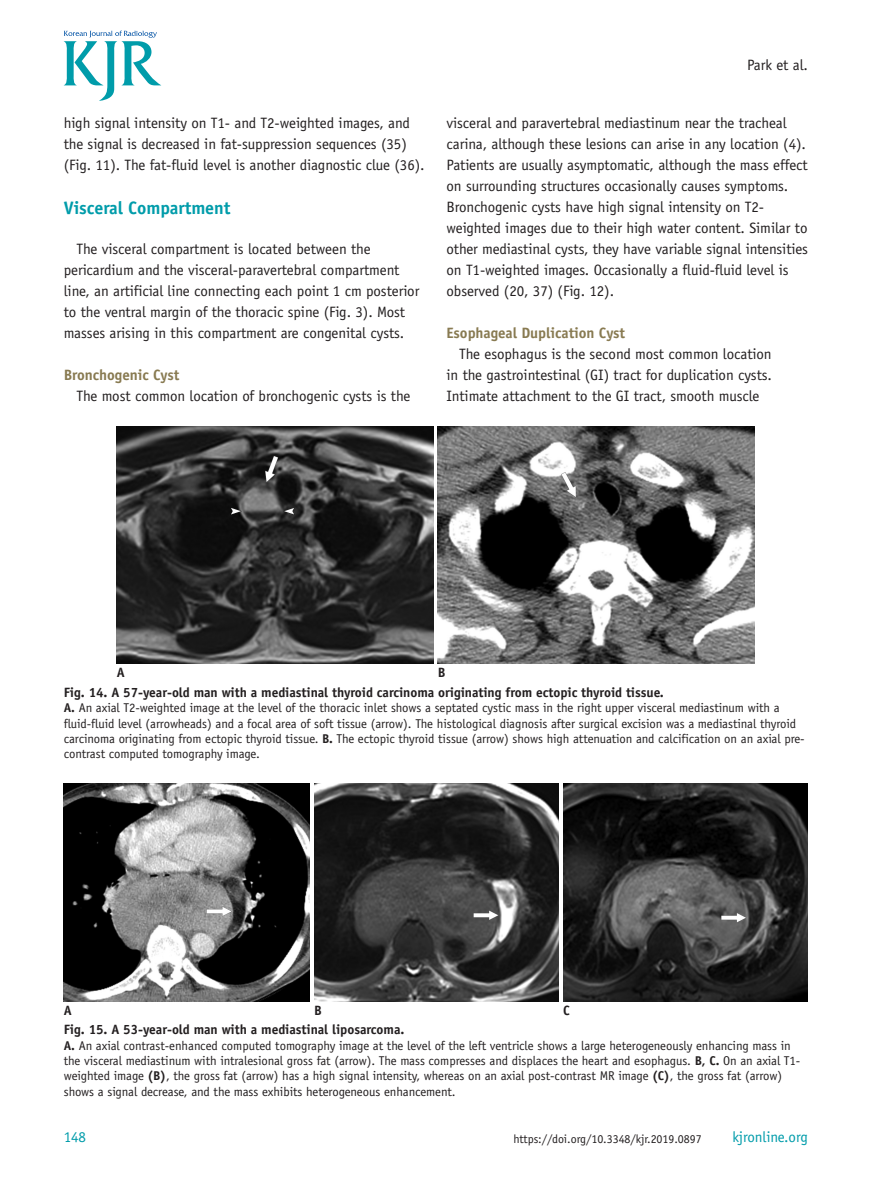
<style>
.page{position:relative;width:893px;height:1191px;background:#fff}
.page>*{position:absolute;margin:0;border:0;box-sizing:border-box;transform-origin:0 0}
.t1{font:700 18px "Officina Sans Std";letter-spacing:-.005em;color:#009caa}
.t2{font:15px/21px "Officina Sans Std";letter-spacing:-.005em;color:#231f20}
.t3{font:700 15px "Officina Sans Std";letter-spacing:-.005em;color:#887a51}
.t4{font:15px "Officina Sans Std";letter-spacing:-.005em;color:#009caa}
.t5{font:700 13.5px "Officina Sans Std";letter-spacing:-.005em;color:#231f20}
.t6{font:12.75px/15.3px "Officina Sans Std";letter-spacing:-.005em;color:#231f20}
.t7{font:12px "Officina Sans Std";letter-spacing:-.005em;color:#231f20}
.s1{font-weight:700}
</style>
<div class="page">
<svg style="left:64px;top:31px;width:97px;height:70px"></svg>
<img style="left:117px;top:426px;width:317px;height:238px">
<img style="left:438px;top:426px;width:317px;height:238px">
<img style="left:64px;top:783px;width:246px;height:218px">
<img style="left:314px;top:783px;width:245px;height:218px">
<img style="left:563px;top:783px;width:245px;height:218px">
<p class="t2" style="left:64px;top:112px;width:362px">high signal intensity on T1- and T2-weighted images, and the signal is decreased in fat-suppression sequences (35) (Fig. 11). The fat-fluid level is another diagnostic clue (36).</p>
<p class="t1" style="left:64px;top:197px;width:168px">Visceral Compartment</p>
<p class="t2" style="left:64px;top:238px;width:357px;text-indent:13px">The visceral compartment is located between the pericardium and the visceral-paravertebral compartment line, an artificial line connecting each point 1 cm posterior to the ventral margin of the thoracic spine (Fig. 3). Most masses arising in this compartment are congenital cysts.</p>
<p class="t3" style="left:64px;top:365px;width:117px">Bronchogenic Cyst</p>
<p class="t2" style="left:77px;top:385px;width:335px">The most common location of bronchogenic cysts is the</p>
<p class="t2" style="left:747px;top:54px;width:62px">Park et al.</p>
<p class="t2" style="left:446px;top:112px;width:363px">visceral and paravertebral mediastinum near the tracheal carina, although these lesions can arise in any location (4).<br>Patients are usually asymptomatic, although the mass effect on surrounding structures occasionally causes symptoms.<br>Bronchogenic cysts have high signal intensity on T2- weighted images due to their high water content. Similar to other mediastinal cysts, they have variable signal intensities on T1-weighted images. Occasionally a fluid-fluid level is observed (20, 37) (Fig. 12).</p>
<p class="t3" style="left:446px;top:323px;width:180px">Esophageal Duplication Cyst</p>
<p class="t2" style="left:446px;top:343px;width:327px;text-align:justify;text-indent:13px">The esophagus is the second most common location in the gastrointestinal (GI) tract for duplication cysts.<br>Intimate attachment to the GI tract, smooth muscle</p>
<p class="t5" style="left:117px;top:664px;width:10px">A</p>
<p class="t5" style="left:438px;top:664px;width:9px">B</p>
<p class="t5" style="left:64px;top:683px;width:602px">Fig. 14. A 57-year-old man with a mediastinal thyroid carcinoma originating from ectopic thyroid tissue.</p>
<p class="t6" style="left:64px;top:700px;width:742px"><span class="s1">A.</span> An axial T2-weighted image at the level of the thoracic inlet shows a septated cystic mass in the right upper visceral mediastinum with a fluid-fluid level (arrowheads) and a focal area of soft tissue (arrow). The histological diagnosis after surgical excision was a mediastinal thyroid carcinoma originating from ectopic thyroid tissue. <span class="s1">B.</span> The ectopic thyroid tissue (arrow) shows high attenuation and calcification on an axial pre&shy;contrast computed tomography image.</p>
<p class="t5" style="left:64px;top:1001px;width:10px">A</p>
<p class="t5" style="left:314px;top:1001px;width:9px">B</p>
<p class="t5" style="left:563px;top:1001px;width:8px">C</p>
<p class="t5" style="left:64px;top:1021px;width:342px">Fig. 15. A 53-year-old man with a mediastinal liposarcoma.</p>
<p class="t6" style="left:64px;top:1038px;width:738px"><span class="s1">A.</span> An axial contrast-enhanced computed tomography image at the level of the left ventricle shows a large heterogeneously enhancing mass in the visceral mediastinum with intralesional gross fat (arrow). The mass compresses and displaces the heart and esophagus. <span class="s1">B, C.</span> On an axial T1- weighted image <span class="s1">(B)</span>, the gross fat (arrow) has a high signal intensity, whereas on an axial post-contrast MR image <span class="s1">(C)</span>, the gross fat (arrow) shows a signal decrease, and the mass exhibits heterogeneous enhancement.</p>
<p class="t4" style="left:64px;top:1128px;width:24px">148</p>
<p class="t7" style="left:513px;top:1132px;width:190px">https://doi.org/10.3348/kjr.2019.0897</p>
<p class="t4" style="left:732px;top:1128px;width:77px">kjronline.org</p>
</div>
